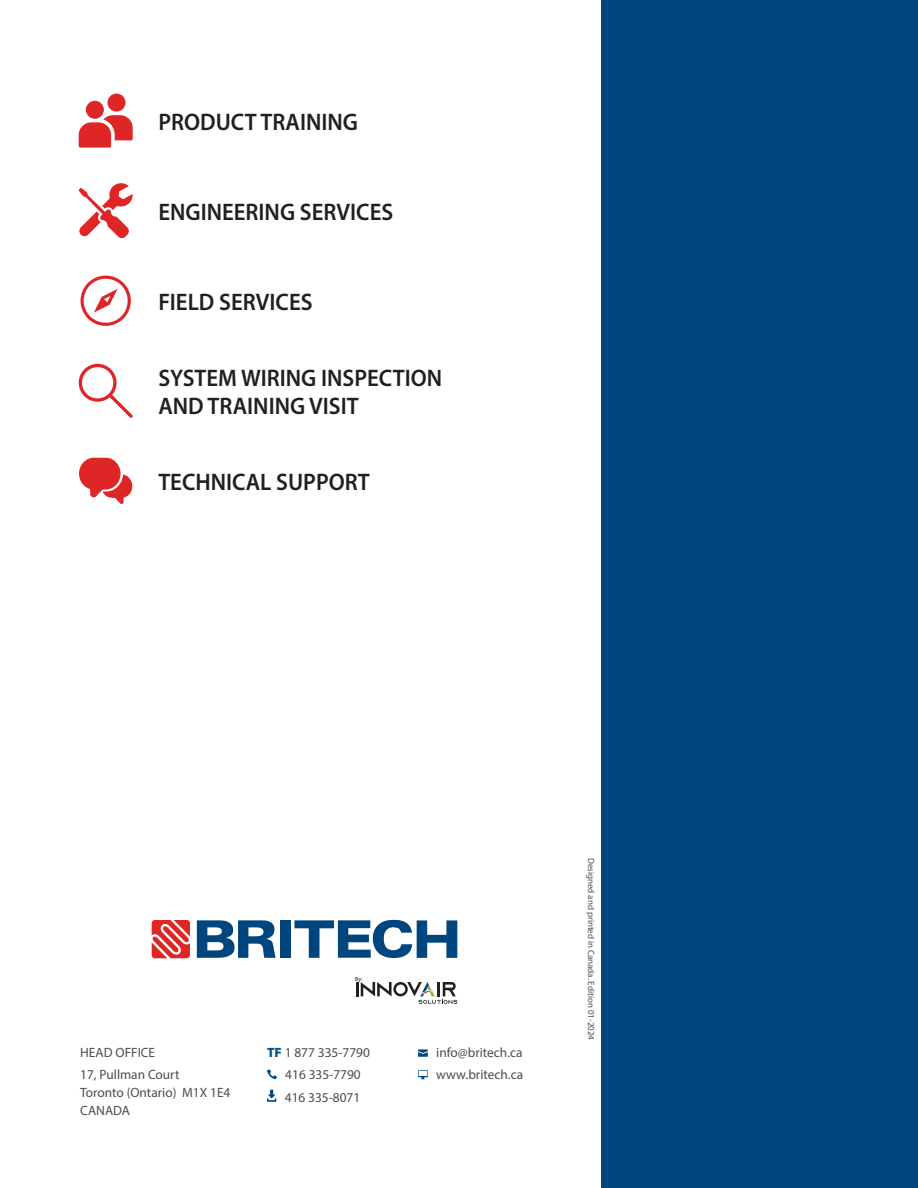
<style>
.page{position:relative;width:918px;height:1188px;background:#fff}
.page>*{position:absolute;margin:0;border:0;box-sizing:border-box;transform-origin:0 0}
.t1{font:600 24px/28.5px "Myriad Pro";color:#231f20;scale:.95 1}
.t2{font:13.5px/22.5px "Myriad Pro";color:#4b4c4d}
.t3{font:9px "Myriad Pro";color:#4b4c4d}
.t4{font:6px "Myriad Pro";color:#231f20}
.s1{font-weight:900;color:#0a578d}
</style>
<div class="page">
<svg style="left:267px;top:1069px;width:10px;height:10px"></svg>
<svg style="left:267px;top:1090px;width:9px;height:12px"></svg>
<svg style="left:418px;top:1049px;width:10px;height:8px"></svg>
<svg style="left:418px;top:1070px;width:10px;height:9px"></svg>
<div style="left:601px;top:0;width:317px;height:1188px;background:#00467e"></div>
<div style="left:86px;top:101px;width:18px;height:18px;background:#df2626;border-radius:50%"></div>
<div style="left:107px;top:94px;width:18px;height:18px;background:#df2626;border-radius:50%"></div>
<svg style="left:79px;top:115px;width:54px;height:33px"></svg>
<svg style="left:79px;top:183px;width:54px;height:56px"></svg>
<svg style="left:80px;top:275px;width:51px;height:51px"></svg>
<svg style="left:79px;top:364px;width:54px;height:54px"></svg>
<svg style="left:79px;top:457px;width:54px;height:47px"></svg>
<hr style="left:356px;top:982px;width:3px;height:14px;background:#231f20">
<svg style="left:361px;top:982px;width:96px;height:22px"></svg>
<svg style="left:197px;top:920px;width:79px;height:38px"></svg>
<div style="left:280px;top:920px;width:11px;height:38px;background:#00467e"></div>
<svg style="left:294px;top:920px;width:163px;height:38px"></svg>
<svg style="left:152px;top:920px;width:38px;height:38px"></svg>
<h1 class="t1" style="left:158px;top:108px;width:212px">PRODUCT TRAINING</h1>
<h1 class="t1" style="left:158px;top:198px;width:249px">ENGINEERING SERVICES</h1>
<h1 class="t1" style="left:158px;top:288px;width:164px">FIELD SERVICES</h1>
<h1 class="t1" style="left:158px;top:364px;width:300px">SYSTEM WIRING INSPECTION<br>AND TRAINING VISIT</h1>
<h1 class="t1" style="left:158px;top:468px;width:224px">TECHNICAL SUPPORT</h1>
<p class="t2" style="left:80px;top:1041px;width:101px">HEAD OFFICE<br>17, Pullman Court</p>
<p class="t2" style="left:80px;top:1084px;width:152px;line-height:18px">Toronto (Ontario) M1X 1E4<br>CANADA</p>
<p class="t4" style="left:355px;top:975px;width:9px">By:</p>
<p class="t2" style="left:285px;top:1041px;width:87px;text-indent:-18px"><span class="s1">TF</span> 1 877 335-7790<br>416 335-7790<br>416 335-8071</p>
<p class="t2" style="left:436px;top:1041px;width:88px">info@britech.ca www.britech.ca</p>
<p class="t3" style="left:597px;top:858px;width:183px;rotate:90deg">Designed and printed in Canada. Edition 01-2024</p>
</div>
